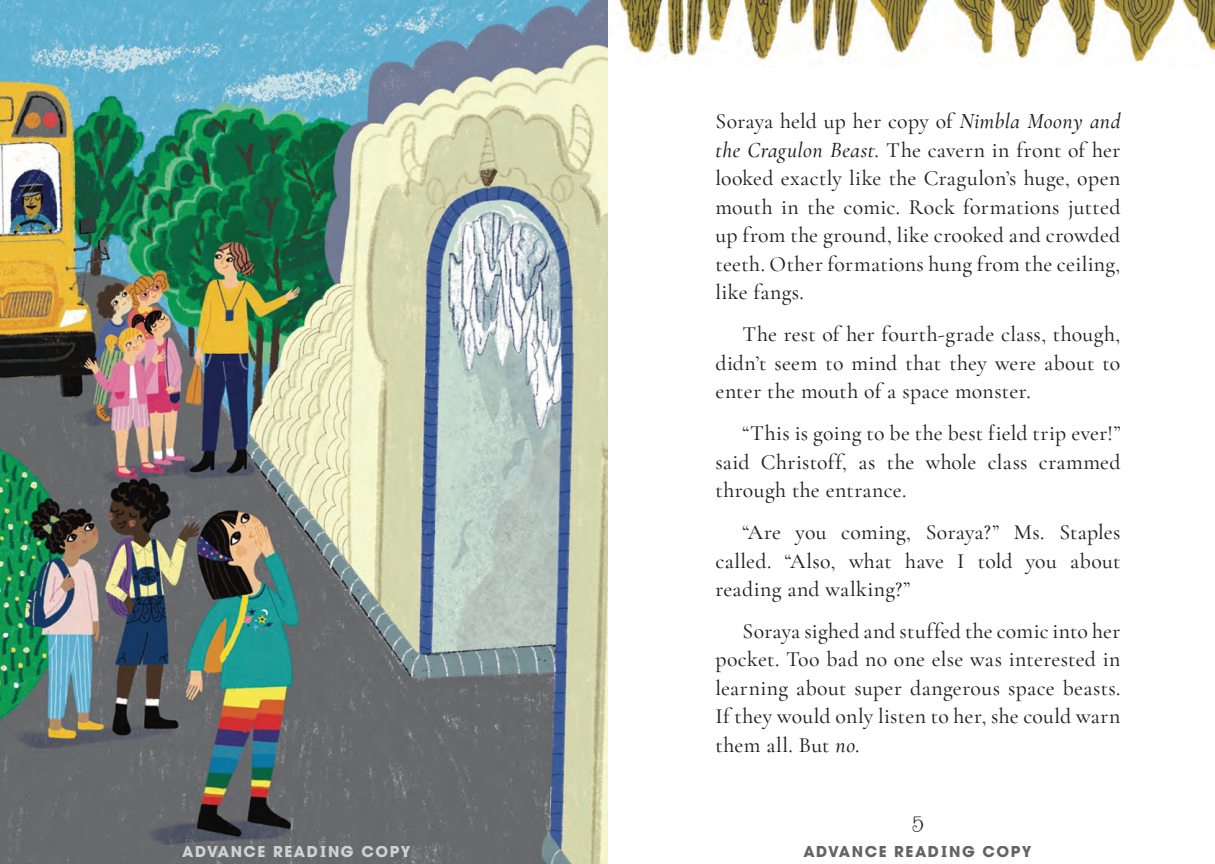
<style>
.page{position:relative;width:1215px;height:864px;background:#fff}
.page>*{position:absolute;margin:0;border:0;box-sizing:border-box;transform-origin:0 0}
.t1{font:24px "Amoretta";color:#231f20}
.t2{font:500 21.75px/28.5px "Cormorant Garamond";letter-spacing:.015em;color:#231f20;text-align:justify}
.t3{font:700 15px "BECAG";letter-spacing:.1em;color:#fff}
.t4{font:700 15px "BECAG";letter-spacing:.1em;color:#231f20}
.s1{font-style:italic}
</style>
<div class="page">
<img style="left:618px;top:0;width:597px;height:63px">
<img style="left:0;top:0;width:608px;height:864px">
<p class="t2" style="left:716px;top:107px;width:407px">Soraya held up her copy of <span class="s1">Nimbla Moony and the Cragulon Beast.</span> The cavern in front of her looked exactly like the Cragulon’s huge, open mouth in the comic. Rock formations jutted up from the ground, like crooked and crowded teeth. Other formations hung from the ceiling, like fangs.</p>
<p class="t2" style="left:716px;top:320px;width:406px;text-indent:27px">The rest of her fourth-grade class, though, didn’t seem to mind that they were about to enter the mouth of a space monster.</p>
<p class="t2" style="left:716px;top:419px;width:407px;text-indent:27px">“This is going to be the best field trip ever!” said Christoff, as the whole class crammed through the entrance.</p>
<p class="t2" style="left:716px;top:518px;width:406px;text-indent:27px">“Are you coming, Soraya?” Ms. Staples called. “Also, what have I told you about reading and walking?”</p>
<p class="t2" style="left:716px;top:617px;width:407px;text-indent:27px">Soraya sighed and stuffed the comic into her pocket. Too bad no one else was interested in learning about super dangerous space beasts.<br>If they would only listen to her, she could warn them all. But <span class="s1">no.</span></p>
<p class="t1" style="left:912px;top:810px;width:14px">5</p>
<p class="t3" style="left:182px;top:842px;width:230px">ADVANCE READING COPY</p>
<p class="t4" style="left:803px;top:842px;width:230px">ADVANCE READING COPY</p>
</div>
